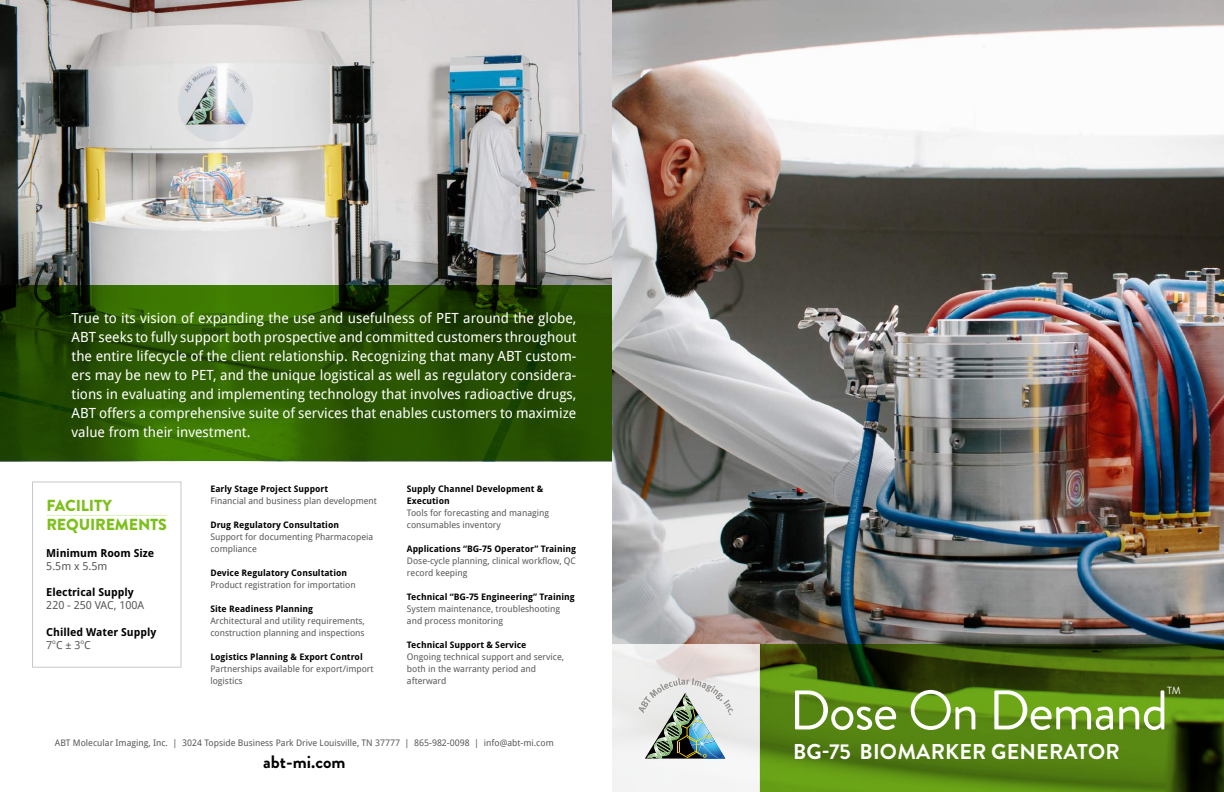
<style>
.page{position:relative;width:1224px;height:792px;background:#fff}
.page>*{position:absolute;margin:0;border:0;box-sizing:border-box;transform-origin:0 0}
.t1{font:55.7px "Brandon Grotesque";letter-spacing:-.025em;color:#fff}
.t2{font:700 21.4px "Brandon Grotesque";letter-spacing:.01em;color:#fff}
.t3{font:700 18px "Brandon Grotesque";color:#000}
.t4{font:900 16px/19px "Brandon Grotesque";letter-spacing:-.01em;color:#7dbf1b}
.t5{font:14px/19px "Droid Sans";color:#fff;text-align:justify}
.t6{font:700 11px/13px "Droid Sans";color:#000}
.t7{font:11px "Droid Sans";color:#58595b}
.t8{font:10.4px "Brandon Grotesque";color:#fff}
.t9{font:9px/12px "Droid Sans";color:#58595b}
.t10{font:700 9px/12px "Droid Sans";color:#000}
.s1{font-weight:400;color:#58595b}
</style>
<div class="page">
<img style="left:0;top:0;width:612px;height:286px">
<img style="left:612px;top:0;width:612px;height:645px">
<svg style="left:0;top:286px;width:612px;height:175px;background:#285301"></svg>
<svg style="left:759px;top:645px;width:465px;height:147px;background:#4b720f"></svg>
<svg style="left:612px;top:645px;width:147px;height:147px;fill:#efefee"></svg>
<img style="left:639px;top:678px;width:94px;height:81px">
<hr style="left:46px;top:515px;width:121px;height:1px;background:#dcf2bb">
<div style="left:32px;top:482px;width:149px;height:185px;border:1px solid #c7c8ca"></div>
<p class="t5" style="left:72px;top:308px;width:506px">True to its vision of expanding the use and usefulness of PET around the globe, ABT seeks to fully support both prospective and committed customers throughout the entire lifecycle of the client relationship. Recognizing that many ABT custom&shy;ers may be new to PET, and the unique logistical as well as regulatory considera&shy;tions in evaluating and implementing technology that involves radioactive drugs, ABT offers a comprehensive suite of services that enables customers to maximize value from their investment.</p>
<h3 class="t4" style="left:46px;top:497px;width:122px">FACILITY<br>REQUIREMENTS</h3>
<p class="t6" style="left:46px;top:546px;width:109px">Minimum Room Size</p>
<p class="t7" style="left:46px;top:558px;width:63px">5.5m x 5.5m</p>
<p class="t6" style="left:46px;top:586px;width:89px">Electrical Supply</p>
<p class="t7" style="left:46px;top:598px;width:100px">220 - 250 VAC, 100A</p>
<p class="t6" style="left:46px;top:625px;width:112px">Chilled Water Supply<br><span class="s1">7</span><sup>o</sup><span class="s1">C ± 3</span><sup>o</sup><span class="s1">C</span></p>
<p class="t10" style="left:210px;top:483px;width:119px">Early Stage Project Support</p>
<p class="t9" style="left:210px;top:495px;width:168px">Financial and business plan development</p>
<p class="t10" style="left:210px;top:519px;width:130px">Drug Regulatory Consultation</p>
<p class="t9" style="left:210px;top:531px;width:164px">Support for documenting Pharmacopeia compliance</p>
<p class="t10" style="left:210px;top:567px;width:138px">Device Regulatory Consultation</p>
<p class="t9" style="left:210px;top:578px;width:147px">Product registration for importation</p>
<p class="t10" style="left:210px;top:603px;width:104px">Site Readiness Planning</p>
<p class="t9" style="left:210px;top:614px;width:156px">Architectural and utility requirements, construction planning and inspections</p>
<p class="t10" style="left:210px;top:651px;width:154px">Logistics Planning &amp; Export Control</p>
<p class="t9" style="left:210px;top:662px;width:165px">Partnerships available for export/import logistics</p>
<p class="t10" style="left:407px;top:482px;width:138px">Supply Channel Development &amp;<br>Execution</p>
<p class="t9" style="left:407px;top:506px;width:144px">Tools for forecasting and managing consumables inventory</p>
<p class="t10" style="left:407px;top:542px;width:171px">Applications “BG-75 Operator” Training</p>
<p class="t9" style="left:407px;top:554px;width:171px">Dose-cycle planning, clinical workflow, QC record keeping</p>
<p class="t10" style="left:407px;top:590px;width:169px">Technical “BG-75 Engineering” Training</p>
<p class="t9" style="left:407px;top:602px;width:155px">System maintenance, troubleshooting and process monitoring</p>
<p class="t10" style="left:407px;top:638px;width:121px">Technical Support &amp; Service</p>
<p class="t9" style="left:407px;top:650px;width:159px">Ongoing technical support and service, both in the warranty period and afterward</p>
<p class="t9" style="left:55px;top:736px;width:500px">ABT Molecular Imaging, Inc. | 3024 Topside Business Park Drive Louisville, TN 37777 | 865-982-0098 | info@abt-mi.com</p>
<h3 class="t3" style="left:263px;top:749px;width:84px">abt-mi.com</h3>
<p class="t8" style="left:1167px;top:683px;width:15px">TM</p>
<h1 class="t1" style="left:789px;top:672px;width:381px">Dose On Demand</h1>
<h2 class="t2" style="left:793px;top:736px;width:328px">BG-75 BIOMARKER GENERATOR</h2>
</div>
